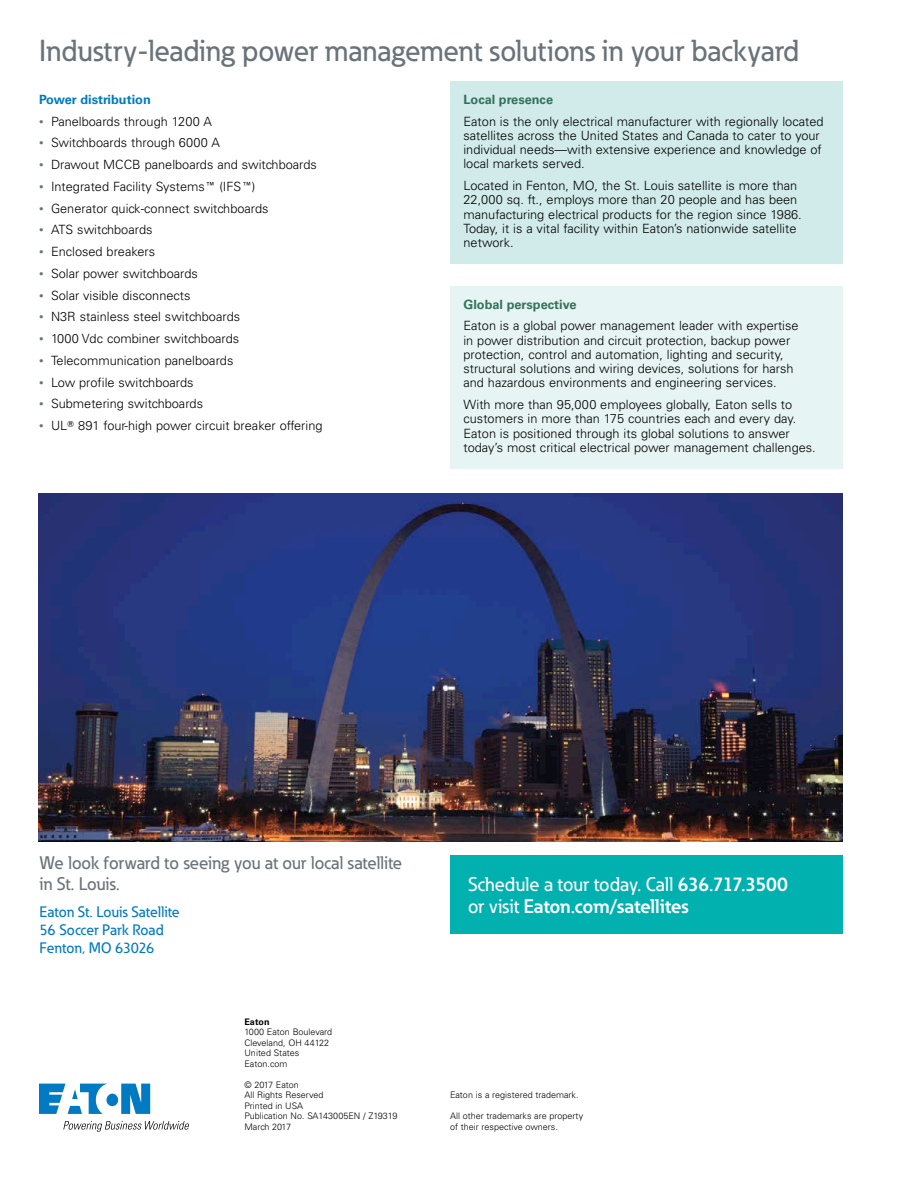
<style>
.page{position:relative;width:918px;height:1188px;background:#fff}
.page>*{position:absolute;margin:0;border:0;box-sizing:border-box;transform-origin:0 0}
.t1{font:500 30px "Eaton";color:#69737a}
.t2{font:700 19.5px/22.5px "Eaton";letter-spacing:-.01em;color:#fff}
.t3{font:500 18px/21px "Eaton";letter-spacing:-.005em;color:#69737a}
.t4{font:500 15px/18px "Eaton";letter-spacing:.005em;color:#007ac2}
.t5{font:300 12.75px/14.2px "Univers LT Std";color:#000}
.t6{font:700 12.75px "Univers LT Std";color:#34715a}
.t7{font:700 12.75px "Univers LT Std";color:#007ac2}
.t8{font:300 9px/10.5px "Univers LT Std";color:#000}
.t9{font:700 9px "Univers LT Std";color:#000}
.s1{font-size:9px;color:#69737a}
.s2{font-family:"Universal Newswith Comm Pi";font-weight:400}
.s3{font-weight:500}
</style>
<div class="page">
<div style="left:450px;top:81px;width:393px;height:182px;background:#d0ebea"></div>
<div style="left:450px;top:286px;width:393px;height:182px;background:#e6f4f3"></div>
<img style="left:39px;top:493px;width:804px;height:349px">
<div style="left:450px;top:855px;width:393px;height:79px;background:#00b1b0"></div>
<svg style="left:39px;top:1084px;width:111px;height:30px"></svg>
<svg style="left:63px;top:1121px;width:126px;height:11px"></svg>
<h1 class="t1" style="left:39px;top:32px;width:762px">Industry-leading power management solutions in your backyard</h1>
<p class="t7" style="left:39px;top:92px;width:113px">Power distribution</p>
<p class="t5" style="left:39px;top:114px;width:174px"><span class="s1">•</span> Panelboards through 1200 A</p>
<p class="t5" style="left:39px;top:136px;width:182px"><span class="s1">•</span> Switchboards through 6000 A</p>
<p class="t5" style="left:39px;top:158px;width:279px"><span class="s1">•</span> Drawout MCCB panelboards and switchboards</p>
<p class="t5" style="left:39px;top:179px;width:218px"><span class="s1">•</span> Integrated Facility Systems<span class="s2">E</span> (IFS<span class="s2">E</span>)</p>
<p class="t5" style="left:39px;top:201px;width:231px"><span class="s1">•</span> Generator quick-connect switchboards</p>
<p class="t5" style="left:39px;top:223px;width:115px"><span class="s1">•</span> ATS switchboards</p>
<p class="t5" style="left:39px;top:245px;width:118px"><span class="s1">•</span> Enclosed breakers</p>
<p class="t5" style="left:39px;top:266px;width:160px"><span class="s1">•</span> Solar power switchboards</p>
<p class="t5" style="left:39px;top:288px;width:153px"><span class="s1">•</span> Solar visible disconnects</p>
<p class="t5" style="left:39px;top:310px;width:203px"><span class="s1">•</span> N3R stainless steel switchboards</p>
<p class="t5" style="left:39px;top:332px;width:202px"><span class="s1">•</span> 1000 Vdc combiner switchboards</p>
<p class="t5" style="left:39px;top:353px;width:196px"><span class="s1">•</span> Telecommunication panelboards</p>
<p class="t5" style="left:39px;top:375px;width:156px"><span class="s1">•</span> Low profile switchboards</p>
<p class="t5" style="left:39px;top:397px;width:166px"><span class="s1">•</span> Submetering switchboards</p>
<p class="t5" style="left:39px;top:419px;width:285px"><span class="s1">•</span> UL<span class="s2">T</span> 891 four-high power circuit breaker offering</p>
<p class="t6" style="left:464px;top:92px;width:91px">Local presence</p>
<p class="t5" style="left:464px;top:114px;width:362px">Eaton is the only electrical manufacturer with regionally located satellites across the United States and Canada to cater to your individual needs—with extensive experience and knowledge of local markets served.</p>
<p class="t5" style="left:464px;top:178px;width:340px">Located in Fenton, MO, the St. Louis satellite is more than 22,000 sq. ft., employs more than 20 people and has been manufacturing electrical products for the region since 1986.<br>Today, it is a vital facility within Eaton’s nationwide satellite network.</p>
<p class="t6" style="left:464px;top:297px;width:115px">Global perspective</p>
<p class="t5" style="left:464px;top:319px;width:337px">Eaton is a global power management leader with expertise in power distribution and circuit protection, backup power protection, control and automation, lighting and security, structural solutions and wiring devices, solutions for harsh and hazardous environments and engineering services.</p>
<p class="t5" style="left:464px;top:398px;width:354px">With more than 95,000 employees globally, Eaton sells to customers in more than 175 countries each and every day.<br>Eaton is positioned through its global solutions to answer today’s most critical electrical power management challenges.</p>
<h3 class="t3" style="left:40px;top:852px;width:364px">We look forward to seeing you at our local satellite in St. Louis.</h3>
<p class="t4" style="left:40px;top:902px;width:142px">Eaton St. Louis Satellite<br>56 Soccer Park Road<br>Fenton, MO 63026</p>
<p class="t9" style="left:244px;top:1016px;width:27px">Eaton</p>
<p class="t8" style="left:244px;top:1027px;width:89px">1000 Eaton Boulevard<br>Cleveland, OH 44122<br>United States<br>Eaton.com</p>
<p class="t8" style="left:244px;top:1079px;width:154px">© 2017 Eaton<br>All Rights Reserved<br>Printed in USA<br>Publication No. SA143005EN / Z19319<br>March 2017</p>
<h2 class="t2" style="left:468px;top:872px;width:322px"><span class="s3">Schedule a tour today. Call</span> 636.717.3500 <span class="s3">or visit</span> Eaton.com/satellites</h2>
<p class="t8" style="left:450px;top:1090px;width:130px">Eaton is a registered trademark.</p>
<p class="t8" style="left:450px;top:1111px;width:135px">All other trademarks are property of their respective owners.</p>
</div>
